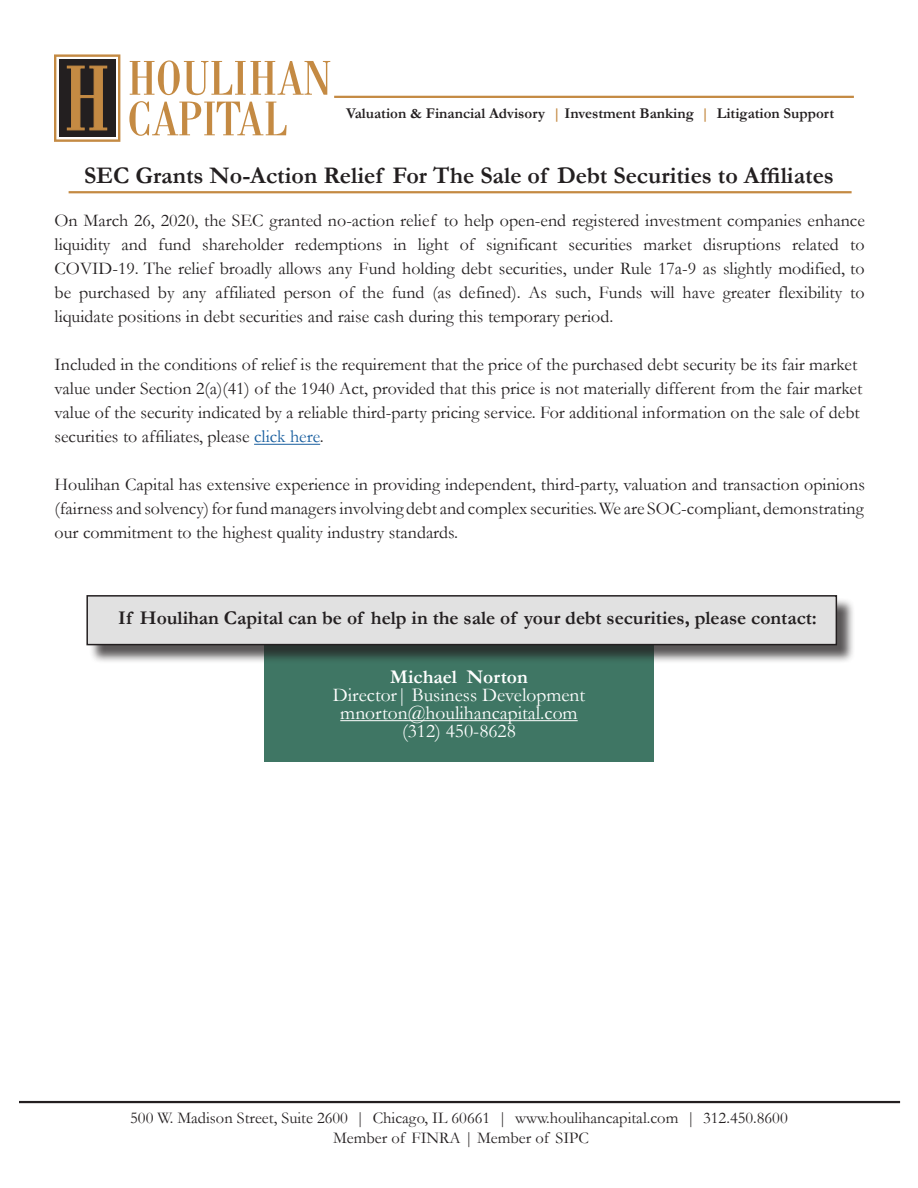
<style>
.page{position:relative;width:918px;height:1188px;background:#fff}
.page>*{position:absolute;margin:0;border:0;box-sizing:border-box;transform-origin:0 0}
.t1{font:700 24px "Garamond";color:#231f20}
.t2{font:700 19.5px "Garamond";color:#231f20}
.t3{font:19.5px "Garamond";color:#fff}
.t4{font:700 19.5px "Garamond";color:#fff}
.t5{font:18px/24px "Garamond";color:#231f20;text-align:justify}
.t6{font:16.5px "Garamond";color:#231f20}
.t7{font:700 15px "Garamond";color:#231f20}
.s1{color:#c48a43}
.s2{color:#175d9e}
</style>
<div class="page">
<div style="left:264px;top:645px;width:390px;height:117px;background:#3f7664"></div>
<hr style="left:19px;top:1101px;width:881px;height:2px;background:#231f20">
<hr style="left:69px;top:191px;width:783px;height:2px;background:#c48a43">
<svg style="left:54px;top:54px;width:66px;height:88px;background:#755e46"></svg>
<svg style="left:129px;top:60px;width:201px;height:76px"></svg>
<hr style="left:334px;top:96px;width:520px;height:2px;background:#c48a43">
<div style="left:89px;top:597px;width:767px;height:67px;background:#231f20;opacity:.75"></div>
<div style="left:87px;top:596px;width:749px;height:49px;background:#e1e1e1"></div>
<div style="left:86px;top:595px;width:751px;height:50px;border:2px solid #231f20"></div>
<hr style="left:340px;top:720px;width:238px;height:1px;background:#fff">
<hr style="left:254px;top:444px;width:66px;height:1px;background:#175d9e">
<p class="t7" style="left:346px;top:103px;width:490px">Valuation &amp; Financial Advisory <span class="s1">|</span> Investment Banking <span class="s1">|</span> Litigation Support</p>
<p class="t1" style="left:84px;top:159px;width:751px">SEC Grants No-Action Relief For The Sale of Debt Securities to Affiliates</p>
<p class="t5" style="left:55px;top:208px;width:812px">On March 26, 2020, the SEC granted no-action relief to help open-end registered investment companies enhance liquidity and fund shareholder redemptions in light of significant securities market disruptions related to COVID-19. The relief broadly allows any Fund holding debt securities, under Rule 17a-9 as slightly modified, to be purchased by any affiliated person of the fund (as defined). As such, Funds will have greater flexibility to liquidate positions in debt securities and raise cash during this temporary period.</p>
<p class="t5" style="left:55px;top:352px;width:809px;text-align:left">Included in the conditions of relief is the requirement that the price of the purchased debt security be its fair market value under Section 2(a)(41) of the 1940 Act, provided that this price is not materially different from the fair market value of the security indicated by a reliable third-party pricing service. For additional information on the sale of debt securities to affiliates, please <span class="s2">click here</span>.</p>
<p class="t5" style="left:55px;top:472px;width:812px">Houlihan Capital has extensive experience in providing independent, third-party, valuation and transaction opinions (fairness and solvency)for fund managers involving debt and complex securities.We are SOC-compliant, demonstrating our commitment to the highest quality industry standards.</p>
<p class="t2" style="left:118px;top:604px;width:700px">If Houlihan Capital can be of help in the sale of your debt securities, please contact:</p>
<p class="t4" style="left:390px;top:664px;width:139px">Michael Norton</p>
<p class="t3" style="left:333px;top:682px;width:254px">Director| Business Development</p>
<p class="t3" style="left:340px;top:700px;width:239px">mnorton@houlihancapital.com</p>
<p class="t3" style="left:402px;top:718px;width:115px">(312) 450-8628</p>
<p class="t6" style="left:130px;top:1107px;width:659px">500 W. Madison Street, Suite 2600 | Chicago, IL 60661 | www.houlihancapital.com | 312.450.8600</p>
<p class="t6" style="left:333px;top:1126px;width:257px">Member of FINRA | Member of SIPC</p>
</div>
